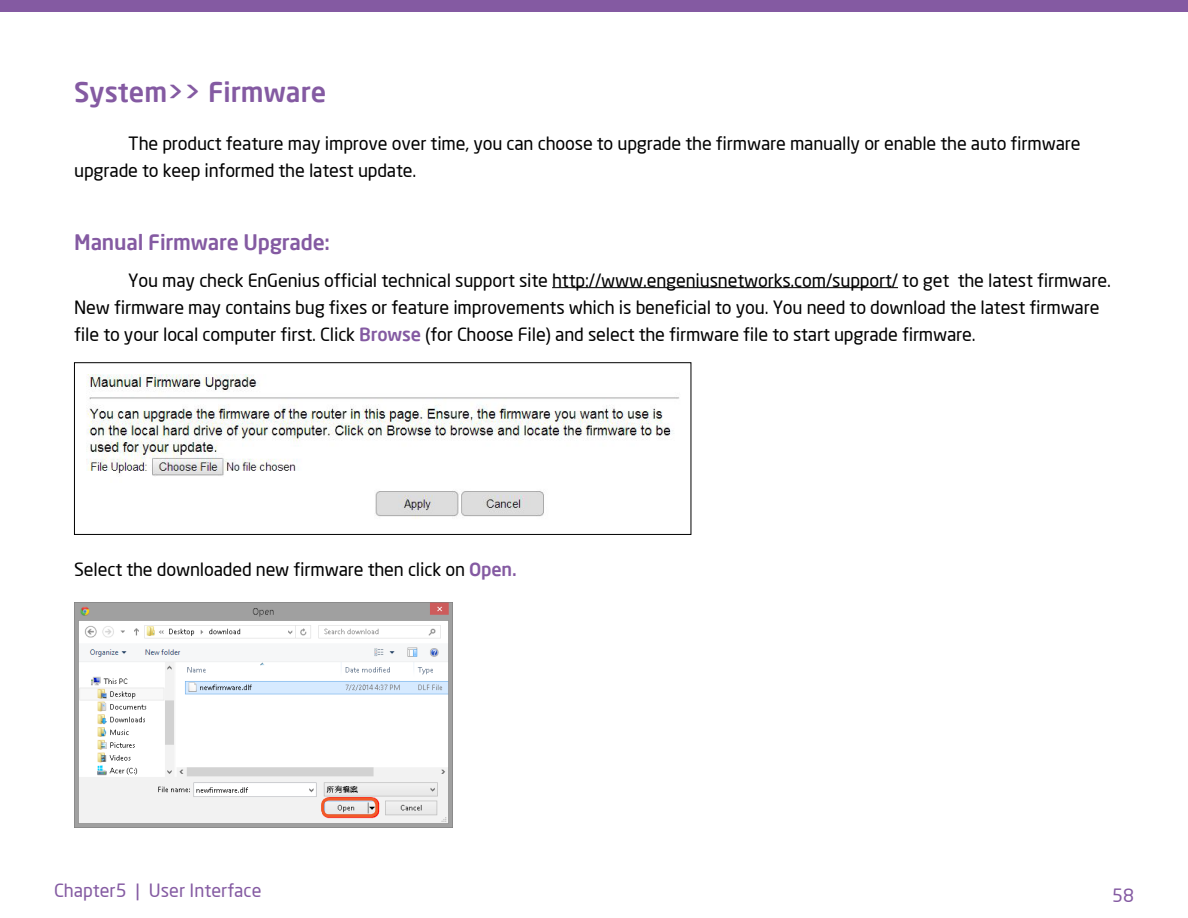
<style>
.page{position:relative;width:1188px;height:918px;background:#fff}
.page>*{position:absolute;margin:0;border:0;box-sizing:border-box;transform-origin:0 0}
.t1{font:500 27px "Neo Sans";color:#845aa2}
.t2{font:500 21px "Neo Sans";letter-spacing:-.01em;color:#845aa2}
.t3{font:18px/27px "Neo Sans";letter-spacing:-.01em;color:#000}
.t4{font:18px "Neo Sans";color:#845aa2}
.s1{font-weight:500;color:#845aa2}
</style>
<div class="page">
<div style="left:0;top:0;width:1188px;height:11px;background:#845aa2"></div>
<hr style="left:552px;top:287px;width:346px;height:1px;background:#000">
<img style="left:86px;top:374px;width:593px;height:145px">
<div style="left:74px;top:362px;width:617px;height:173px;border:1px solid #000"></div>
<img style="left:74px;top:602px;width:378px;height:225px">
<div style="left:321px;top:798px;width:57px;height:19px;border:3px solid #f15a28;border-radius:6px"></div>
<p class="t1" style="left:74px;top:75px;width:254px">System&gt;&gt; Firmware</p>
<p class="t3" style="left:74px;top:129px;width:1008px;text-indent:54px">The product feature may improve over time, you can choose to upgrade the firmware manually or enable the auto firmware upgrade to keep informed the latest update.</p>
<p class="t2" style="left:74px;top:229px;width:257px">Manual Firmware Upgrade:</p>
<p class="t3" style="left:74px;top:266px;width:1038px;text-indent:54px">You may check EnGenius official technical support site http://www.engeniusnetworks.com/support/ to get the latest firmware.<br>New firmware may contains bug fixes or feature improvements which is beneficial to you. You need to download the latest firmware file to your local computer first. Click <span class="s1">Browse</span> (for Choose File) and select the firmware file to start upgrade firmware.</p>
<p class="t3" style="left:74px;top:556px;width:444px">Select the downloaded new firmware then click on <span class="s1">Open.</span></p>
<p class="t4" style="left:54px;top:880px;width:209px">Chapter5 | User Interface</p>
<p class="t4" style="left:1112px;top:885px;width:23px">58</p>
</div>
